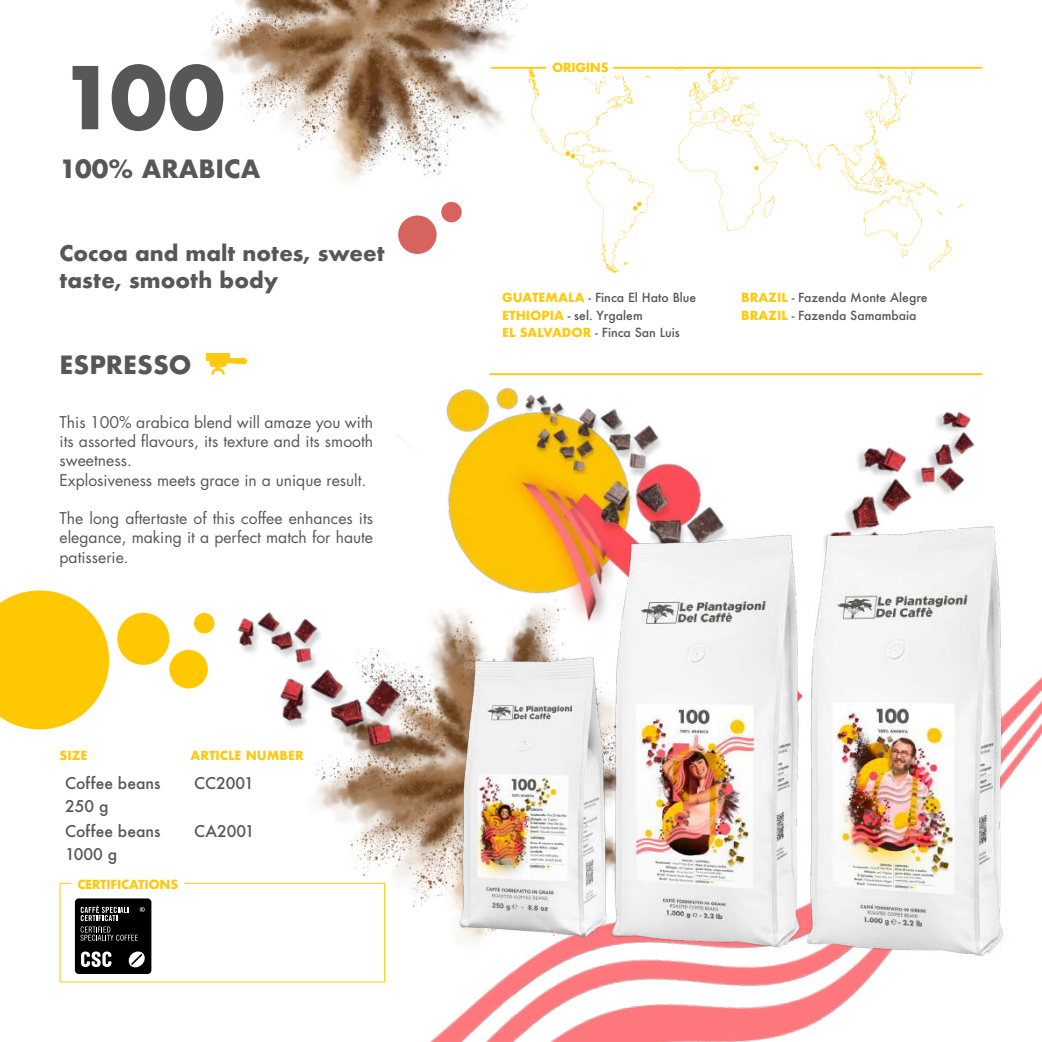
<style>
.page{position:relative;width:1042px;height:1042px;background:#fff}
.page>*{position:absolute;margin:0;border:0;box-sizing:border-box;transform-origin:0 0}
.t1{font:700 84px "Futura";color:#565855}
.t2{font:700 24.5px "Futura";color:#565855}
.t3{font:700 21px/26.2px "Futura";color:#565855}
.t4{font:15.75px/19.2px "Futura Std";color:#565855}
.t5{font:500 15.75px "Futura";color:#565855}
.t6{font:500 12.25px/17.5px "Futura";color:#565855}
.t7{font:700 12.25px "Futura";letter-spacing:-.025em;color:#fec910}
.t8{font:700 12.25px "Futura";color:#fec910}
.s1{font-weight:700;color:#fec910}
</style>
<div class="page">
<div style="left:206px;top:353px;width:24px;height:8px;background:#fec910"></div>
<svg style="left:209px;top:358px;width:38px;height:16px"></svg>
<svg style="left:59px;top:882px;width:290px;height:101px"></svg>
<hr style="left:614px;top:67px;width:367px;height:2px;background:#fec910">
<hr style="left:491px;top:67px;width:54px;height:2px;background:#fec910">
<svg style="left:528px;top:68px;width:434px;height:205px"></svg>
<img style="left:886px;top:373px;width:97px;height:92px">
<img style="left:349px;top:968px;width:470px;height:74px">
<img style="left:294px;top:814px;width:74px;height:145px">
<img style="left:211px;top:0;width:316px;height:182px">
<img style="left:349px;top:373px;width:537px;height:445px">
<svg style="left:0;top:590px;width:109px;height:139px"></svg>
<div style="left:117px;top:613px;width:52px;height:52px;background:#ffc800;border-radius:50%"></div>
<div style="left:398px;top:215px;width:39px;height:39px;background:#d6635e;border-radius:50%"></div>
<div style="left:441px;top:202px;width:21px;height:20px;background:#d6635e;border-radius:50%"></div>
<img style="left:157px;top:532px;width:321px;height:282px">
<img style="left:368px;top:558px;width:168px;height:410px">
<img style="left:536px;top:476px;width:193px;height:534px">
<img style="left:729px;top:465px;width:313px;height:556px">
<h1 class="t1" style="left:60px;top:37px;width:167px">100</h1>
<h2 class="t2" style="left:60px;top:151px;width:202px">100% ARABICA</h2>
<h3 class="t3" style="left:60px;top:240px;width:327px">Cocoa and malt notes, sweet taste, smooth body</h3>
<h2 class="t2" style="left:60px;top:347px;width:134px">ESPRESSO</h2>
<p class="t4" style="left:60px;top:412px;width:315px">This 100% arabica blend will amaze you with its assorted flavours, its texture and its smooth sweetness.<br>Explosiveness meets grace in a unique result.</p>
<p class="t4" style="left:60px;top:509px;width:315px;text-align:justify">The long aftertaste of this coffee enhances its elegance, making it a perfect match for haute patisserie.</p>
<p class="t7" style="left:60px;top:746px;width:29px">SIZE</p>
<p class="t8" style="left:190px;top:746px;width:115px">ARTICLE NUMBER</p>
<p class="t5" style="left:65px;top:772px;width:97px">Coffee beans</p>
<p class="t5" style="left:65px;top:820px;width:97px">Coffee beans</p>
<p class="t5" style="left:65px;top:795px;width:45px">250 g</p>
<p class="t5" style="left:65px;top:843px;width:54px">1000 g</p>
<p class="t7" style="left:77px;top:875px;width:102px">CERTIFICATIONS</p>
<p class="t5" style="left:194px;top:772px;width:61px">CC2001</p>
<p class="t5" style="left:194px;top:820px;width:62px">CA2001</p>
<p class="t7" style="left:552px;top:58px;width:58px">ORIGINS</p>
<p class="t6" style="left:502px;top:289px;width:196px"><span class="s1">GUATEMALA</span> - Finca El Hato Blue<br><span class="s1">ETHIOPIA</span> - sel. Yrgalem<br><span class="s1">EL SALVADOR</span> - Finca San Luis</p>
<p class="t6" style="left:741px;top:289px;width:188px"><span class="s1">BRAZIL</span> - Fazenda Monte Alegre<br><span class="s1">BRAZIL</span> - Fazenda Samambaia</p>
</div>
